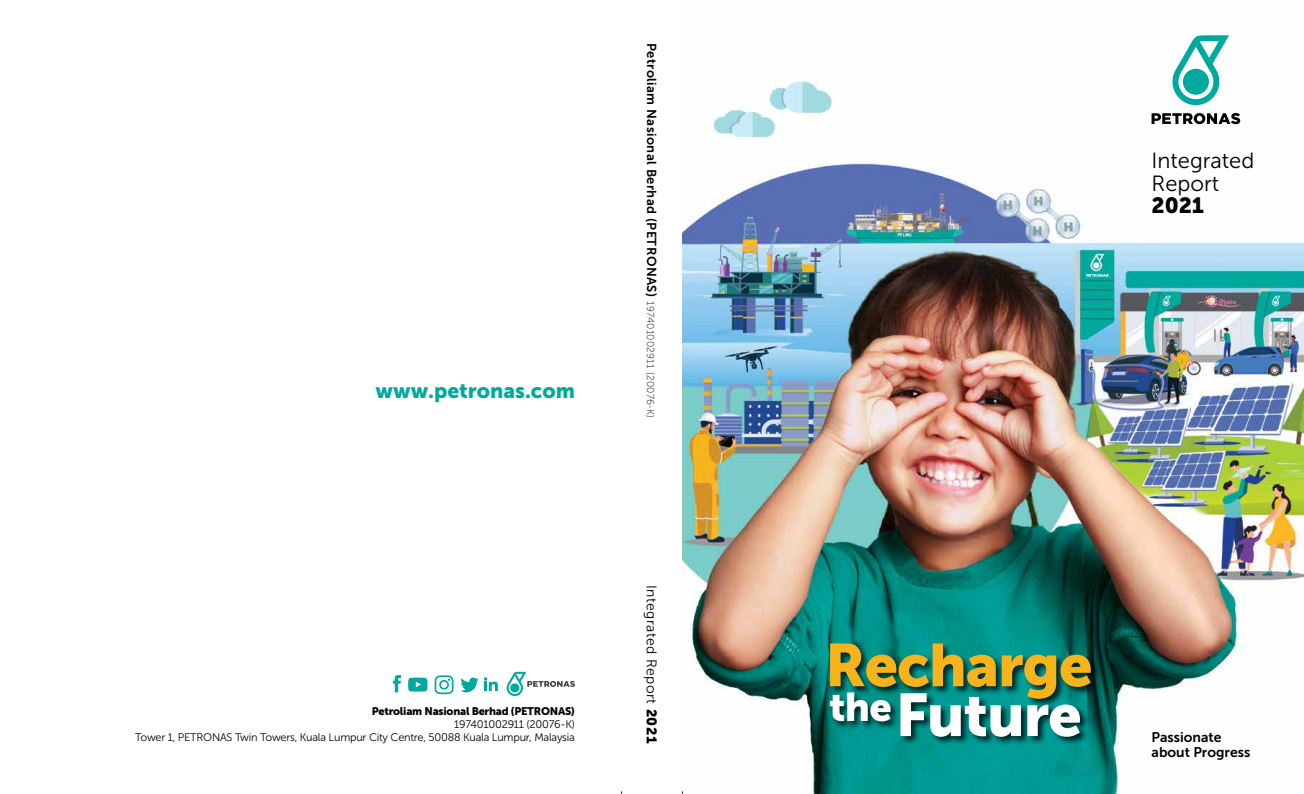
<style>
.page{position:relative;width:1304px;height:794px;background:#fff}
.page>*{position:absolute;margin:0;border:0;box-sizing:border-box;transform-origin:0 0}
.t1{font:59.8px/49.8px "Museo Sans 900";letter-spacing:-.02em;color:#f6b31c}
.t2{font:21.9px/22.9px "Museo Sans 300";color:#000}
.t3{font:21.9px "Museo Sans 900";color:#000}
.t4{font:20.9px "Museo Sans 900";color:#00a99d}
.t5{font:14px/14.9px "Museo Sans 700";color:#000}
.t6{font:14px "Museo Sans 300";letter-spacing:.03em;color:#000}
.t7{font:13px "Museo Sans 700";letter-spacing:.03em;color:#000}
.t8{font:11px/13px "Museo Sans 300";letter-spacing:-.02em;color:#000;text-align:right}
.t9{font:11px "Museo Sans 900";letter-spacing:-.02em;color:#000}
.s1{font-family:"Museo Sans 100";font-size:10px}
.s2{font-family:"Museo Sans 900"}
.s3{color:#fff}
</style>
<div class="page">
<img style="left:682px;top:78px;width:622px;height:716px">
<svg style="left:1152px;top:35px;width:88px;height:89px"></svg>
<div style="left:829px;top:642px;width:271px;height:66px;background:#000;opacity:.75"></div>
<div style="left:899px;top:692px;width:190px;height:54px;background:#000;opacity:.75"></div>
<div style="left:829px;top:691px;width:71px;height:40px;background:#000;opacity:.75"></div>
<svg style="left:408px;top:677px;width:19px;height:14px"></svg>
<svg style="left:435px;top:675px;width:19px;height:19px"></svg>
<svg style="left:460px;top:677px;width:38px;height:15px"></svg>
<svg style="left:393px;top:675px;width:8px;height:17px"></svg>
<svg style="left:506px;top:671px;width:69px;height:25px"></svg>
<h3 class="t4" style="left:376px;top:379px;width:201px">www.petronas.com</h3>
<p class="t9" style="left:372px;top:705px;width:205px">Petroliam Nasional Berhad (PETRONAS)</p>
<p class="t8" style="left:135px;top:718px;width:441px">197401002911 (20076-K)<br>Tower 1, PETRONAS Twin Towers, Kuala Lumpur City Centre, 50088 Kuala Lumpur, Malaysia</p>
<p class="t7" style="left:659px;top:43px;width:376px;rotate:90deg">Petroliam Nasional Berhad (PETRONAS) <span class="s1">197401002911 (20076-K)</span></p>
<p class="t6" style="left:659px;top:585px;width:160px;rotate:90deg">Integrated Report <span class="s2">2021</span></p>
<h2 class="t2" style="left:1152px;top:149px;width:104px">Integrated<br>Report</h2>
<h2 class="t3" style="left:1152px;top:193px;width:54px">2021</h2>
<h1 class="t1" style="left:825px;top:640px;width:269px">Recharge <sup>the</sup><span class="s3">Future</span></h1>
<p class="t5" style="left:1152px;top:729px;width:100px">Passionate about Progress</p>
</div>
